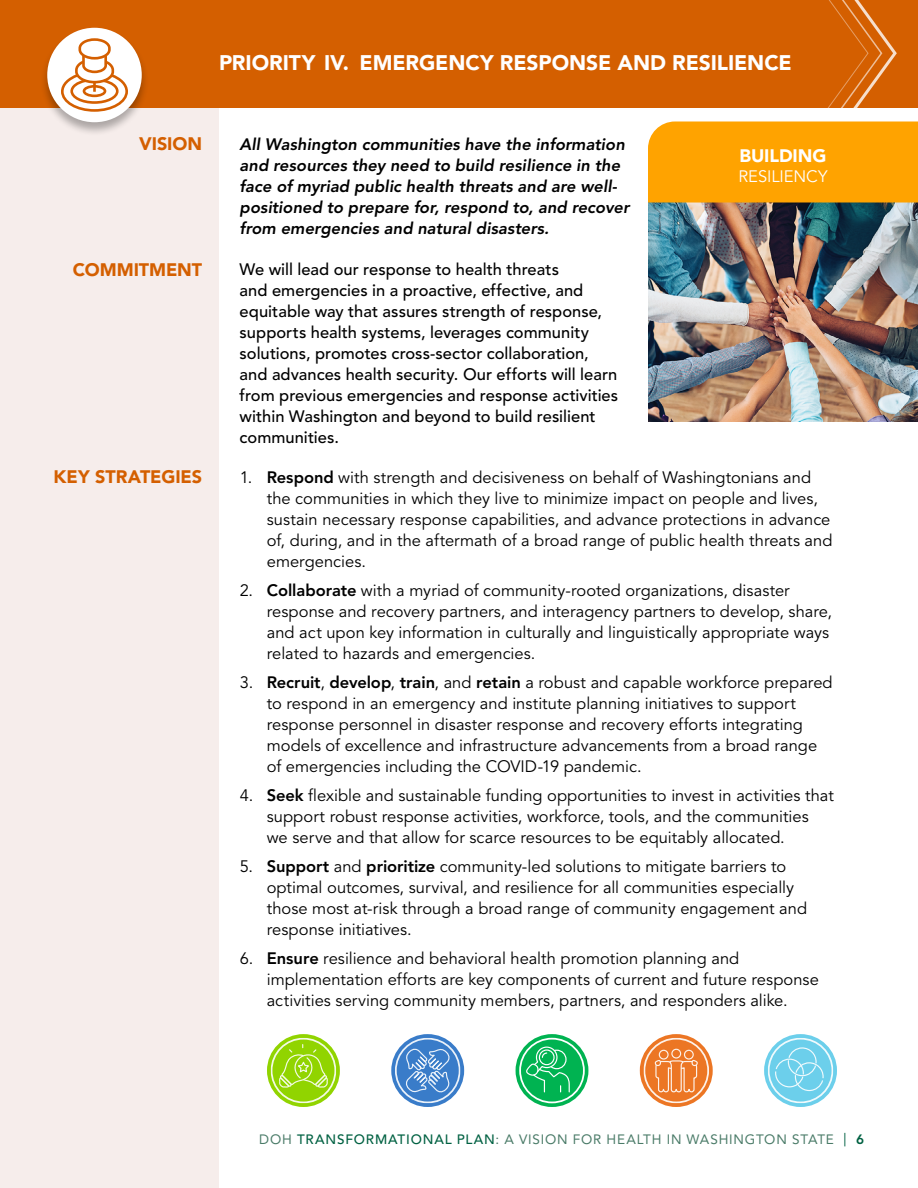
<style>
.page{position:relative;width:918px;height:1188px;background:#fff}
.page>*{position:absolute;margin:0;border:0;box-sizing:border-box;transform-origin:0 0}
.t1{font:900 21px "Avenir LT Std";letter-spacing:-.005em;color:#fff}
.t2{font:900 18px "Avenir LT Std";letter-spacing:-.005em;color:#d45f00}
.Action_verb{font:900 18px "Avenir LT Std";color:#fff}
.Strategy_para{font:16.5px/21px "Avenir LT Std";color:#000}
.Commitment_para{font:500 16.5px/21px "Avenir LT Std";color:#000}
.Vision_statement{font:italic 800 16.5px/21px "Avenir LT Std";color:#000}
.t3{font:16.5px "Avenir LT Std";color:#fff}
.t4{font:13.5px "Avenir LT Std";letter-spacing:.06em;color:#4a7b68}
.s1{font-weight:800}
.s2{font-weight:500;color:#006142}
.s3{color:#006142}
.s4{font-weight:800;color:#006142}
</style>
<div class="page">
<div style="left:0;top:108px;width:219px;height:1080px;background:#f6edeb"></div>
<div style="left:0;top:0;width:918px;height:108px;background:#d45f00"></div>
<div style="left:40px;top:27px;width:109px;height:110px;background:#000;opacity:.3"></div>
<div style="left:47px;top:28px;width:95px;height:94px;background:#fff;border-radius:50%"></div>
<svg style="left:60px;top:37px;width:69px;height:76px"></svg>
<img style="left:648px;top:202px;width:270px;height:219px">
<svg style="left:827px;top:0;width:70px;height:108px"></svg>
<svg style="left:267px;top:1034px;width:73px;height:73px;fill:#91d400"></svg>
<div style="left:271px;top:1038px;width:65px;height:65px;border:2px solid #fff;border-radius:50%"></div>
<svg style="left:278px;top:1045px;width:51px;height:44px"></svg>
<svg style="left:391px;top:1034px;width:73px;height:73px;fill:#397cc9"></svg>
<div style="left:395px;top:1038px;width:66px;height:65px;border:2px solid #fff;border-radius:50%"></div>
<svg style="left:405px;top:1047px;width:46px;height:47px"></svg>
<div style="left:516px;top:1034px;width:72px;height:73px;background:#00b351;border-radius:50%"></div>
<svg style="left:518px;top:1037px;width:68px;height:67px"></svg>
<svg style="left:640px;top:1034px;width:73px;height:73px;fill:#ec7624"></svg>
<div style="left:643px;top:1038px;width:66px;height:65px;border:2px solid #fff;border-radius:50%"></div>
<div style="left:659px;top:1050px;width:10px;height:10px;border:1px solid #fff;border-radius:50%"></div>
<div style="left:671px;top:1049px;width:10px;height:10px;border:1px solid #fff;border-radius:50%"></div>
<div style="left:684px;top:1050px;width:10px;height:10px;border:1px solid #fff;border-radius:50%"></div>
<svg style="left:654px;top:1059px;width:44px;height:34px"></svg>
<svg style="left:764px;top:1034px;width:73px;height:73px;fill:#6ccfeb"></svg>
<svg style="left:774px;top:1047px;width:50px;height:45px"></svg>
<div style="left:768px;top:1038px;width:65px;height:65px;border:2px solid #fff;border-radius:50%"></div>
<div style="left:648px;top:122px;width:270px;height:80px;background:#ffa300"></div>
<p class="t1" style="left:219px;top:50px;width:574px">PRIORITY IV. EMERGENCY RESPONSE AND RESILIENCE</p>
<p class="t2" style="left:139px;top:133px;width:65px">VISION</p>
<p class="Vision_statement" style="left:240px;top:135px;width:391px">All Washington communities have the information and resources they need to build resilience in the face of myriad public health threats and are well&shy;positioned to prepare for, respond to, and recover from emergencies and natural disasters.</p>
<p class="Action_verb" style="left:739px;top:145px;width:89px">BUILDING</p>
<p class="t3" style="left:738px;top:166px;width:91px">RESILIENCY</p>
<p class="t2" style="left:73px;top:259px;width:131px">COMMITMENT</p>
<p class="Commitment_para" style="left:240px;top:259px;width:380px">We will lead our response to health threats<br>and emergencies in a proactive, effective, and equitable way that assures strength of response, supports health systems, leverages community solutions, promotes cross-sector collaboration, and advances health security. Our efforts will learn from previous emergencies and response activities within Washington and beyond to build resilient communities.</p>
<p class="t2" style="left:54px;top:466px;width:150px">KEY STRATEGIES</p>
<p class="Strategy_para" style="left:267px;top:468px;width:567px;text-indent:-27px">1. <span class="s1">Respond</span> with strength and decisiveness on behalf of Washingtonians and the communities in which they live to minimize impact on people and lives, sustain necessary response capabilities, and advance protections in advance of, during, and in the aftermath of a broad range of public health threats and emergencies.</p>
<p class="Strategy_para" style="left:267px;top:581px;width:567px;text-indent:-27px">2. <span class="s1">Collaborate</span> with a myriad of community-rooted organizations, disaster response and recovery partners, and interagency partners to develop, share, and act upon key information in culturally and linguistically appropriate ways related to hazards and emergencies.</p>
<p class="Strategy_para" style="left:267px;top:672px;width:567px;text-indent:-27px">3. <span class="s1">Recruit</span>, <span class="s1">develop</span>, <span class="s1">train</span>, and <span class="s1">retain</span> a robust and capable workforce prepared to respond in an emergency and institute planning initiatives to support response personnel in disaster response and recovery efforts integrating models of excellence and infrastructure advancements from a broad range of emergencies including the COVID-19 pandemic.</p>
<p class="Strategy_para" style="left:267px;top:785px;width:569px;text-indent:-27px">4. <span class="s1">Seek</span> flexible and sustainable funding opportunities to invest in activities that support robust response activities, workforce, tools, and the communities we serve and that allow for scarce resources to be equitably allocated.</p>
<p class="Strategy_para" style="left:267px;top:856px;width:542px;text-indent:-27px">5. <span class="s1">Support</span> and <span class="s1">prioritize</span> community-led solutions to mitigate barriers to optimal outcomes, survival, and resilience for all communities especially those most at-risk through a broad range of community engagement and response initiatives.</p>
<p class="Strategy_para" style="left:267px;top:948px;width:554px;text-indent:-27px">6. <span class="s1">Ensure</span> resilience and behavioral health promotion planning and implementation efforts are key components of current and future response activities serving community members, partners, and responders alike.</p>
<p class="t4" style="left:259px;top:1132px;width:606px">DOH <span class="s2">TRANSFORMATIONAL PLAN</span>: A VISION FOR HEALTH IN WASHINGTON STATE <span class="s3">|</span> <span class="s4">6</span></p>
</div>
